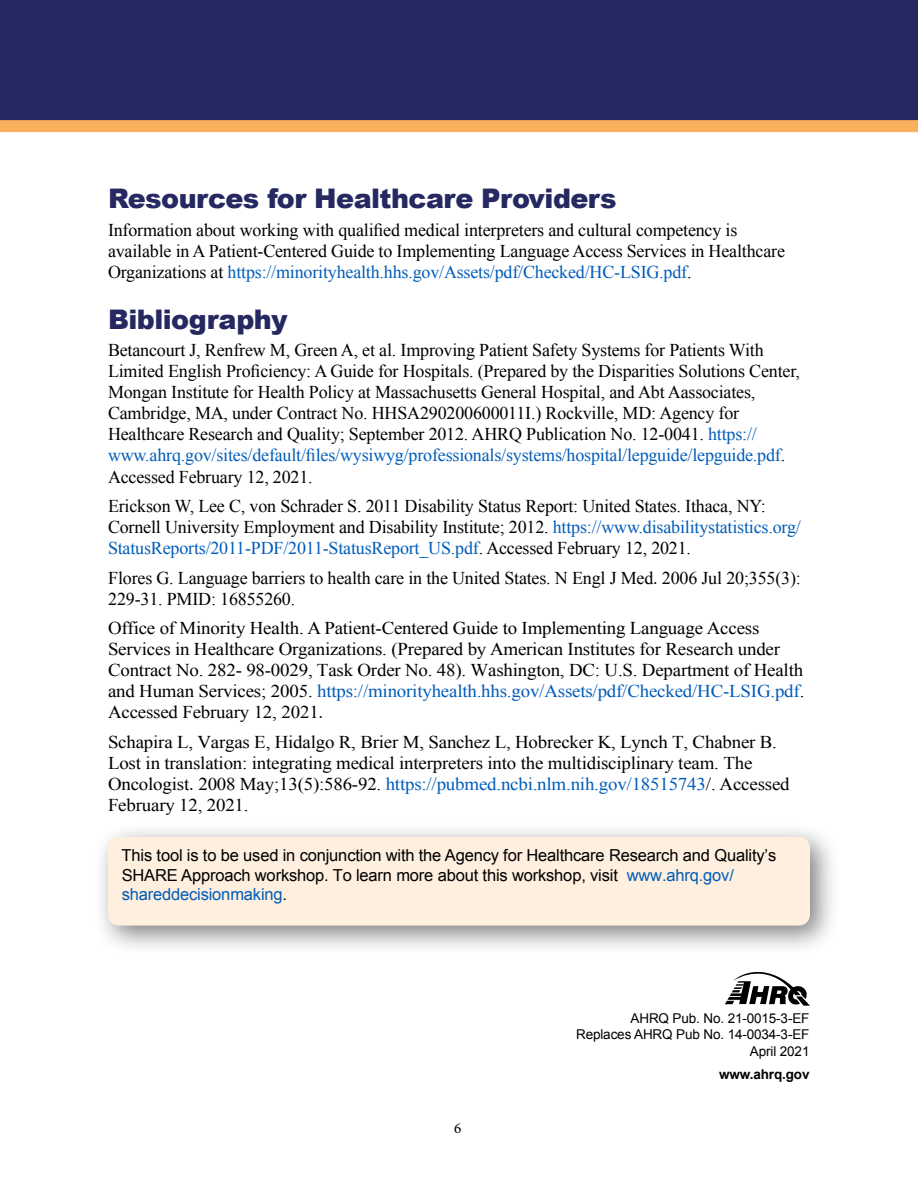
<style>
.page{position:relative;width:918px;height:1188px;background:#fff}
.page>*{position:absolute;margin:0;border:0;box-sizing:border-box;transform-origin:0 0}
.Main_Head{font:900 27px "Arial";letter-spacing:-.02em;color:#262961}
.Text{font:18px/21px "Times New Roman";letter-spacing:-.01em;color:#000}
.Text-2{font:18px/21px "Times New Roman";letter-spacing:-.01em;color:#000;scale:1.05 1}
.Table_text{font:16.5px/19.5px "Arial";letter-spacing:-.01em;color:#000}
.t1{font:15px "Minion Pro";color:#000}
.Secondary_Head{font:13.5px/16.5px "Arial";letter-spacing:-.01em;color:#000;text-align:right}
.Secondary_Head-2{font:700 13.5px "Arial";letter-spacing:-.01em;color:#000}
.s1{color:#005cb9}
</style>
<div class="page">
<div style="left:0;top:0;width:918px;height:123px;background:#262961"></div>
<div style="left:0;top:120px;width:918px;height:12px;background:#fab05c"></div>
<div style="left:93px;top:822px;width:747px;height:134px;background:#000;opacity:.5"></div>
<div style="left:108px;top:837px;width:702px;height:89px;background:#feefde;border-radius:11px"></div>
<svg style="left:725px;top:972px;width:85px;height:34px"></svg>
<p class="Main_Head" style="left:108px;top:179px;width:510px">Resources for Healthcare Providers</p>
<p class="Text" style="left:108px;top:219px;width:678px">Information about working with qualified medical interpreters and cultural competency is available in A Patient-Centered Guide to Implementing Language Access Services in Healthcare<br>Organizations at <span class="s1">https://minorityhealth.hhs.gov/Assets/pdf/Checked/HC-LSIG.pdf</span>.</p>
<p class="Main_Head" style="left:108px;top:299px;width:181px">Bibliography</p>
<p class="Text" style="left:108px;top:340px;width:693px">Betancourt J, Renfrew M, Green A, et al. Improving Patient Safety Systems for Patients With Limited English Proficiency: A Guide for Hospitals. (Prepared by the Disparities Solutions Center, Mongan Institute for Health Policy at Massachusetts General Hospital, and Abt Aassociates, Cambridge, MA, under Contract No. HHSA290200600011I.) Rockville, MD: Agency for Healthcare Research and Quality; September 2012. AHRQ Publication No. 12-0041. <span class="s1">https:// www.ahrq.gov/sites/default/files/wysiwyg/professionals/systems/hospital/lepguide/lepguide.pdf</span>.<br>Accessed February 12, 2021.</p>
<p class="Text" style="left:108px;top:495px;width:694px">Erickson W, Lee C, von Schrader S. 2011 Disability Status Report: United States. Ithaca, NY:<br>Cornell University Employment and Disability Institute; 2012. <span class="s1">https://www.disabilitystatistics.org/<br>StatusReports/2011-PDF/2011-StatusReport_US.pdf</span>. Accessed February 12, 2021.</p>
<p class="Text" style="left:108px;top:567px;width:694px">Flores G. Language barriers to health care in the United States. N Engl J Med. 2006 Jul 20;355(3):<br>229-31. PMID: 16855260.</p>
<p class="Text-2" style="left:108px;top:618px;width:665px">Office of Minority Health. A Patient-Centered Guide to Implementing Language Access Services in Healthcare Organizations. (Prepared by American Institutes for Research under Contract No. 282- 98-0029, Task Order No. 48). Washington, DC: U.S. Department of Health and Human Services; 2005. <span class="s1">https://minorityhealth.hhs.gov/Assets/pdf/Checked/HC-LSIG.pdf</span>.<br>Accessed February 12, 2021.</p>
<p class="Text-2" style="left:108px;top:731px;width:651px">Schapira L, Vargas E, Hidalgo R, Brier M, Sanchez L, Hobrecker K, Lynch T, Chabner B.<br>Lost in translation: integrating medical interpreters into the multidisciplinary team. The Oncologist. 2008 May;13(5):586-92. <span class="s1">https://pubmed.ncbi.nlm.nih.gov/18515743</span>/. Accessed February 12, 2021.</p>
<p class="Table_text" style="left:122px;top:846px;width:656px">This tool is to be used in conjunction with the Agency for Healthcare Research and Quality’s<br>SHARE Approach workshop. To learn more about this workshop, visit <span class="s1">www.ahrq.gov/ shareddecisionmaking</span>.</p>
<p class="t1" style="left:454px;top:1118px;width:9px">6</p>
<p class="Secondary_Head" style="left:576px;top:1010px;width:235px">AHRQ Pub. No. 21-0015-3-EF<br>Replaces AHRQ Pub No. 14-0034-3-EF<br>April 2021</p>
<p class="Secondary_Head-2" style="left:719px;top:1065px;width:92px">www.ahrq.gov</p>
</div>
